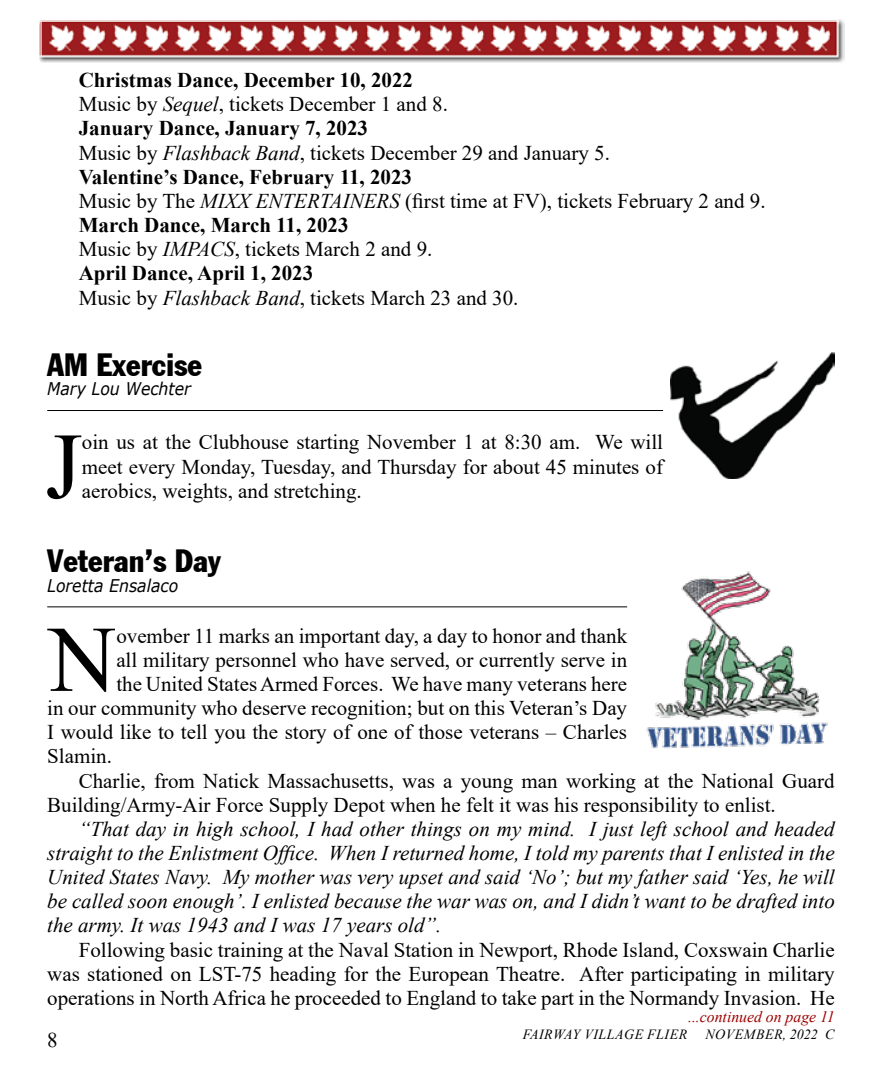
<style>
.page{position:relative;width:882px;height:1071px;background:#fff}
.page>*{position:absolute;margin:0;border:0;box-sizing:border-box;transform-origin:0 0}
.t1{font:93.98px "Times New Roman";color:#000}
.t2{font:31.5px "Franklin Gothic Condensed";color:#000}
.t3{font:21px/24.2px "Times New Roman";color:#000;text-align:justify}
.t4{font:italic 21px/24.2px "Times New Roman";color:#000;text-align:justify}
.t5{font:italic 17.5px "Verdana";color:#000;scale:.9 1}
.t6{font:italic 15.75px "Times New Roman";color:#9e0000}
.t7{font:italic 14px "Times New Roman";letter-spacing:.035em;color:#000}
.s1{font-weight:700}
.s2{font-style:italic}
</style>
<div class="page">
<img style="left:39px;top:19px;width:806px;height:44px">
<hr style="left:47px;top:410px;width:616px;height:1px;background:#000">
<img style="left:671px;top:353px;width:164px;height:126px">
<hr style="left:47px;top:606px;width:580px;height:1px;background:#000">
<img style="left:646px;top:571px;width:182px;height:178px">
<p class="t3" style="left:79px;top:67px;width:688px;text-align:left"><span class="s1">Christmas Dance, December 10, 2022<br></span>Music by <span class="s2">Sequel</span>, tickets December 1 and 8.<br><span class="s1">January Dance, January 7, 2023<br></span>Music by <span class="s2">Flashback Band</span>, tickets December 29 and January 5.<br><span class="s1">Valentine’s Dance, February 11, 2023<br></span>Music by The <span class="s2">MIXX ENTERTAINERS</span> (first time at FV), tickets February 2 and 9.<br><span class="s1">March Dance, March 11, 2023<br></span>Music by <span class="s2">IMPACS</span>, tickets March 2 and 9.<br><span class="s1">April Dance, April 1, 2023<br></span>Music by <span class="s2">Flashback Band</span>, tickets March 23 and 30.</p>
<h2 class="t2" style="left:47px;top:346px;width:156px">AM Exercise</h2>
<p class="t5" style="left:47px;top:377px;width:161px">Mary Lou Wechter</p>
<h1 class="t1" style="left:45px;top:400px;width:38px">J</h1>
<p class="t3" style="left:82px;top:430px;width:583px">oin us at the Clubhouse starting November 1 at 8:30 am. We will meet every Monday, Tuesday, and Thursday for about 45 minutes of aerobics, weights, and stretching.</p>
<h2 class="t2" style="left:47px;top:542px;width:175px">Veteran’s Day</h2>
<p class="t5" style="left:47px;top:573px;width:147px">Loretta Ensalaco</p>
<h1 class="t1" style="left:48px;top:593px;width:69px">N</h1>
<p class="t3" style="left:116px;top:623px;width:512px">ovember 11 marks an important day, a day to honor and thank</p>
<p class="t3" style="left:116px;top:647px;width:512px">all military personnel who have served, or currently serve in</p>
<p class="t3" style="left:116px;top:671px;width:512px">the United States Armed Forces. We have many veterans here</p>
<p class="t3" style="left:47px;top:695px;width:581px">in our community who deserve recognition; but on this Veteran’s Day</p>
<p class="t3" style="left:47px;top:719px;width:581px">I would like to tell you the story of one of those veterans – Charles</p>
<p class="t3" style="left:47px;top:744px;width:66px">Slamin.</p>
<p class="t3" style="left:79px;top:768px;width:757px">Charlie, from Natick Massachusetts, was a young man working at the National Guard</p>
<p class="t3" style="left:47px;top:792px;width:730px">Building/Army-Air Force Supply Depot when he felt it was his responsibility to enlist.</p>
<p class="t4" style="left:47px;top:816px;width:789px;text-indent:32px">“That day in high school, I had other things on my mind. I just left school and headed straight to the Enlistment Office. When I returned home, I told my parents that I enlisted in the United States Navy. My mother was very upset and said ‘No’; but my father said ‘Yes, he will be called soon enough’. I enlisted because the war was on, and I didn’t want to be drafted into the army. It was 1943 and I was 17 years old”.</p>
<p class="t3" style="left:47px;top:937px;width:789px;text-indent:32px">Following basic training at the Naval Station in Newport, Rhode Island, Coxswain Charlie was stationed on LST-75 heading for the European Theatre. After participating in military operations in North Africa he proceeded to England to take part in the Normandy Invasion. He</p>
<p class="t6" style="left:688px;top:1006px;width:148px">...continued on page 11</p>
<p class="t3" style="left:47px;top:1027px;width:12px">8</p>
<p class="t7" style="left:523px;top:1024px;width:166px">FAIRWAY VILLAGE FLIER</p>
<p class="t7" style="left:705px;top:1024px;width:131px">NOVEMBER, 2022 C</p>
</div>
